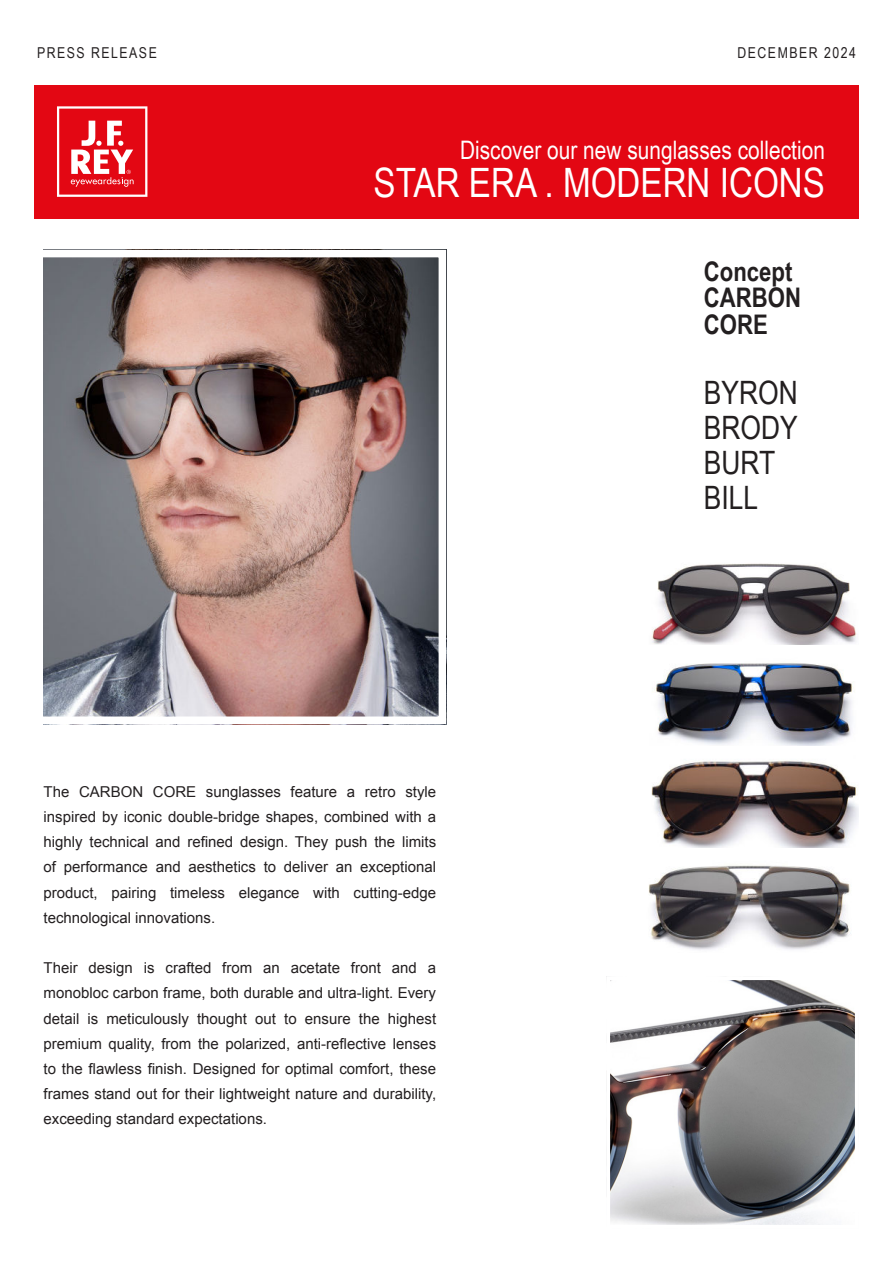
<style>
.page{position:relative;width:893px;height:1263px;background:#fff}
.page>*{position:absolute;margin:0;border:0;box-sizing:border-box;transform-origin:0 0}
.t1{font:40.5px "Arial Narrow";color:#fff}
.t2{font:32.25px/35px "Arial Narrow";color:#231f20}
.t3{font:700 27px/26.2px "Arial Narrow";color:#231f20}
.t4{font:25.5px "Arial Narrow";color:#fff}
.t5{font:15px/25.2px "Arial";color:#231f20;text-align:justify}
.t6{font:15px "Arial Narrow";letter-spacing:.1em;color:#231f20}
</style>
<div class="page">
<img style="left:43px;top:259px;width:394px;height:456px">
<div style="left:34px;top:250px;width:412px;height:474px;border:8px solid #fff"></div>
<img style="left:611px;top:981px;width:243px;height:243px">
<div style="left:606px;top:976px;width:253px;height:253px;border:4px solid #fff"></div>
<img style="left:652px;top:563px;width:205px;height:82px">
<img style="left:654px;top:663px;width:199px;height:83px">
<img style="left:651px;top:760px;width:207px;height:87px">
<img style="left:648px;top:865px;width:203px;height:85px">
<div style="left:34px;top:85px;width:825px;height:133px;background:#e30713"></div>
<svg style="left:57px;top:106px;width:90px;height:91px"></svg>
<p class="t6" style="left:37px;top:47px;width:121px">PRESS RELEASE</p>
<p class="t6" style="left:737px;top:47px;width:120px">DECEMBER 2024</p>
<h3 class="t4" style="left:460px;top:141px;width:366px">Discover our new sunglasses collection</h3>
<h1 class="t1" style="left:373px;top:167px;width:453px">STAR ERA . MODERN ICONS</h1>
<h3 class="t3" style="left:704px;top:261px;width:99px">Concept<br>CARBON<br>CORE</h3>
<h2 class="t2" style="left:704px;top:378px;width:95px">BYRON<br>BRODY<br>BURT<br>BILL</h2>
<p class="t5" style="left:44px;top:780px;width:394px">The CARBON CORE sunglasses feature a retro style inspired by iconic double-bridge shapes, combined with a highly technical and refined design. They push the limits of performance and aesthetics to deliver an exceptional product, pairing timeless elegance with cutting-edge technological innovations.</p>
<p class="t5" style="left:44px;top:957px;width:394px">Their design is crafted from an acetate front and a monobloc carbon frame, both durable and ultra-light. Every detail is meticulously thought out to ensure the highest premium quality, from the polarized, anti-reflective lenses to the flawless finish. Designed for optimal comfort, these frames stand out for their lightweight nature and durability, exceeding standard expectations.</p>
</div>
